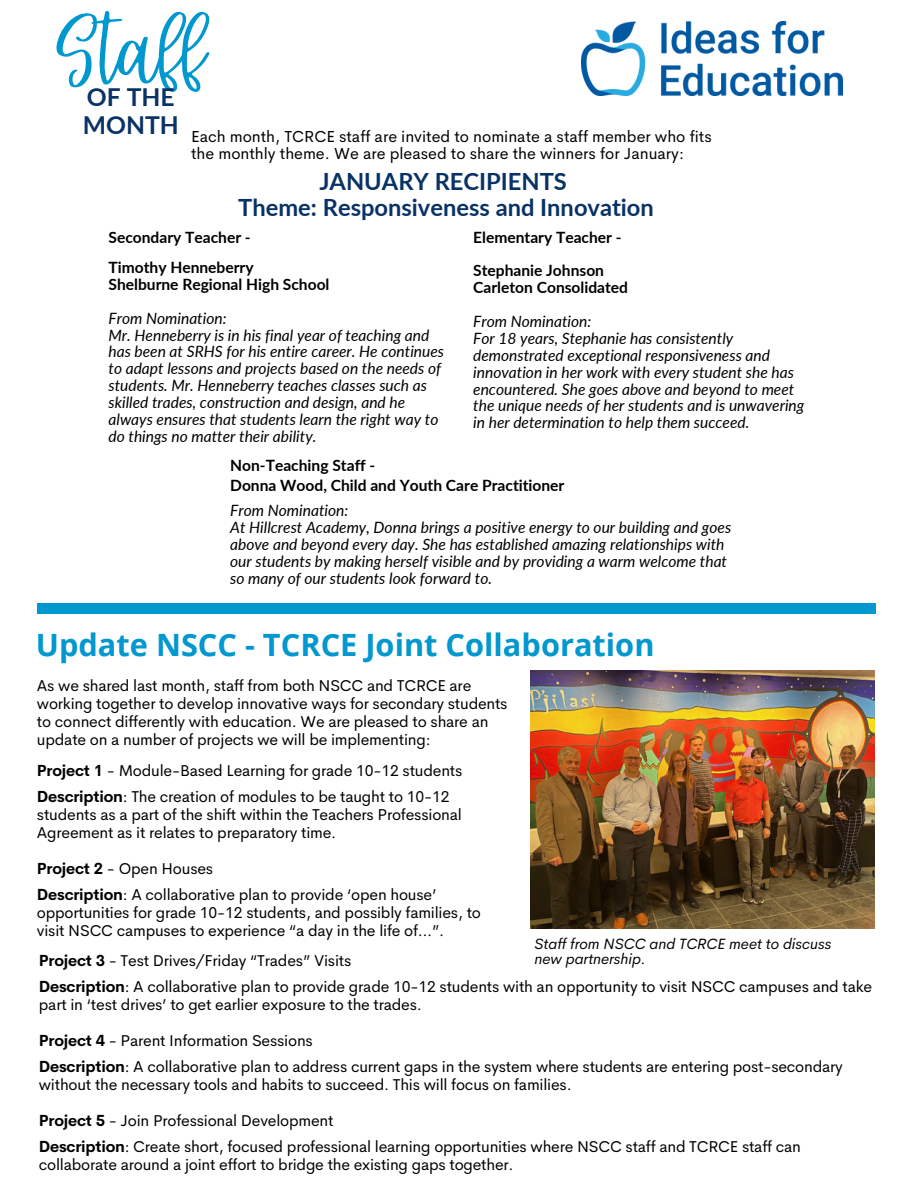
<style>
.page{position:relative;width:918px;height:1188px;background:#fff}
.page>*{position:absolute;margin:0;border:0;box-sizing:border-box;transform-origin:0 0}
.t1{font:106.8px "Rumba";color:#0197cf}
.t2{font:700 30.75px "Open Sans";color:#0197cf}
.t3{font:700 24.6px/27.8px "Lato";color:#093266}
.t4{font:700 23.7px/26.7px "Lato";color:#093266;text-align:center}
.t5{font:16.05px/17.4px "Cerebri Sans";color:#000}
.t6{font:15.75px/18px "Cerebri Sans";letter-spacing:-.01em;color:#000}
.t7{font:italic 15.6px/16.8px "Lato";color:#000}
.t8{font:700 15.6px/16.8px "Lato";color:#000}
.t9{font:italic 15px/14.7px "Cerebri Sans";color:#000}
.s1{font-weight:700}
</style>
<div class="page">
<img style="left:582px;top:21px;width:261px;height:74px">
<div style="left:37px;top:603px;width:838px;height:11px;background:#0197cf"></div>
<img style="left:530px;top:670px;width:345px;height:258px">
<h1 class="t1" style="left:57px;top:-17px;width:150px">Staff</h1>
<p class="t5" style="left:191px;top:127px;width:522px">Each month, TCRCE staff are invited to nominate a staff member who fits the monthly theme. We are pleased to share the winners for January:</p>
<h3 class="t3" style="left:83px;top:83px;width:97px">OF THE<br>MONTH</h3>
<p class="t4" style="left:238px;top:167px;width:417px">JANUARY RECIPIENTS<br>Theme: Responsiveness and Innovation</p>
<h4 class="t8" style="left:109px;top:228px;width:144px">Secondary Teacher -</h4>
<h5 class="t8" style="left:109px;top:259px;width:222px">Timothy Henneberry<br>Shelburne Regional High School</h5>
<h5 class="t7" style="left:109px;top:309px;width:120px">From Nomination:</h5>
<p class="t7" style="left:109px;top:326px;width:337px">Mr. Henneberry is in his final year of teaching and has been at SRHS for his entire career. He continues to adapt lessons and projects based on the needs of students. Mr. Henneberry teaches classes such as skilled trades, construction and design, and he always ensures that students learn the right way to do things no matter their ability.</p>
<p class="t8" style="left:473px;top:228px;width:150px">Elementary Teacher -</p>
<h5 class="t8" style="left:473px;top:262px;width:156px">Stephanie Johnson<br>Carleton Consolidated</h5>
<h5 class="t7" style="left:473px;top:313px;width:120px">From Nomination:</h5>
<p class="t7" style="left:473px;top:330px;width:333px">For 18 years, Stephanie has consistently demonstrated exceptional responsiveness and innovation in her work with every student she has encountered. She goes above and beyond to meet the unique needs of her students and is unwavering in her determination to help them succeed.</p>
<p class="t8" style="left:230px;top:456px;width:147px">Non-Teaching Staff -</p>
<h5 class="t8" style="left:230px;top:477px;width:336px">Donna Wood, Child and Youth Care Practitioner</h5>
<h5 class="t7" style="left:230px;top:502px;width:120px">From Nomination:</h5>
<p class="t7" style="left:230px;top:518px;width:503px">At Hillcrest Academy, Donna brings a positive energy to our building and goes above and beyond every day. She has established amazing relationships with our students by making herself visible and by providing a warm welcome that so many of our students look forward to.</p>
<p class="t2" style="left:36px;top:623px;width:620px">Update NSCC - TCRCE Joint Collaboration</p>
<p class="t6" style="left:37px;top:677px;width:472px">As we shared last month, staff from both NSCC and TCRCE are working together to develop innovative ways for secondary students to connect differently with education. We are pleased to share an update on a number of projects we will be implementing:</p>
<h2 class="t6" style="left:37px;top:762px;width:427px"><span class="s1">Project 1</span> - Module-Based Learning for grade 10-12 students</h2>
<p class="t6" style="left:37px;top:788px;width:426px"><span class="s1">Description</span>: The creation of modules to be taught to 10-12 students as a part of the shift within the Teachers Professional<br>Agreement as it relates to preparatory time.</p>
<p class="t6" style="left:37px;top:860px;width:178px"><span class="s1">Project 2</span> - Open Houses</p>
<p class="t6" style="left:37px;top:886px;width:446px"><span class="s1">Description</span>: A collaborative plan to provide ‘open house’ opportunities for grade 10-12 students, and possibly families, to visit NSCC campuses to experience “a day in the life of…”.</p>
<p class="t6" style="left:39px;top:952px;width:314px"><span class="s1">Project 3</span> - Test Drives/Friday “Trades” Visits</p>
<p class="t6" style="left:39px;top:978px;width:835px"><span class="s1">Description</span>: A collaborative plan to provide grade 10-12 students with an opportunity to visit NSCC campuses and take part in ‘test drives’ to get earlier exposure to the trades.</p>
<p class="t6" style="left:39px;top:1032px;width:276px"><span class="s1">Project 4</span> - Parent Information Sessions</p>
<p class="t6" style="left:39px;top:1058px;width:806px"><span class="s1">Description</span>: A collaborative plan to address current gaps in the system where students are entering post-secondary without the necessary tools and habits to succeed. This will focus on families.</p>
<p class="t6" style="left:39px;top:1112px;width:296px"><span class="s1">Project 5</span> - Join Professional Development</p>
<p class="t6" style="left:39px;top:1138px;width:764px"><span class="s1">Description</span>: Create short, focused professional learning opportunities where NSCC staff and TCRCE staff can collaborate around a joint effort to bridge the existing gaps together.</p>
<p class="t9" style="left:534px;top:936px;width:299px">Staff from NSCC and TCRCE meet to discuss new partnership.</p>
</div>
